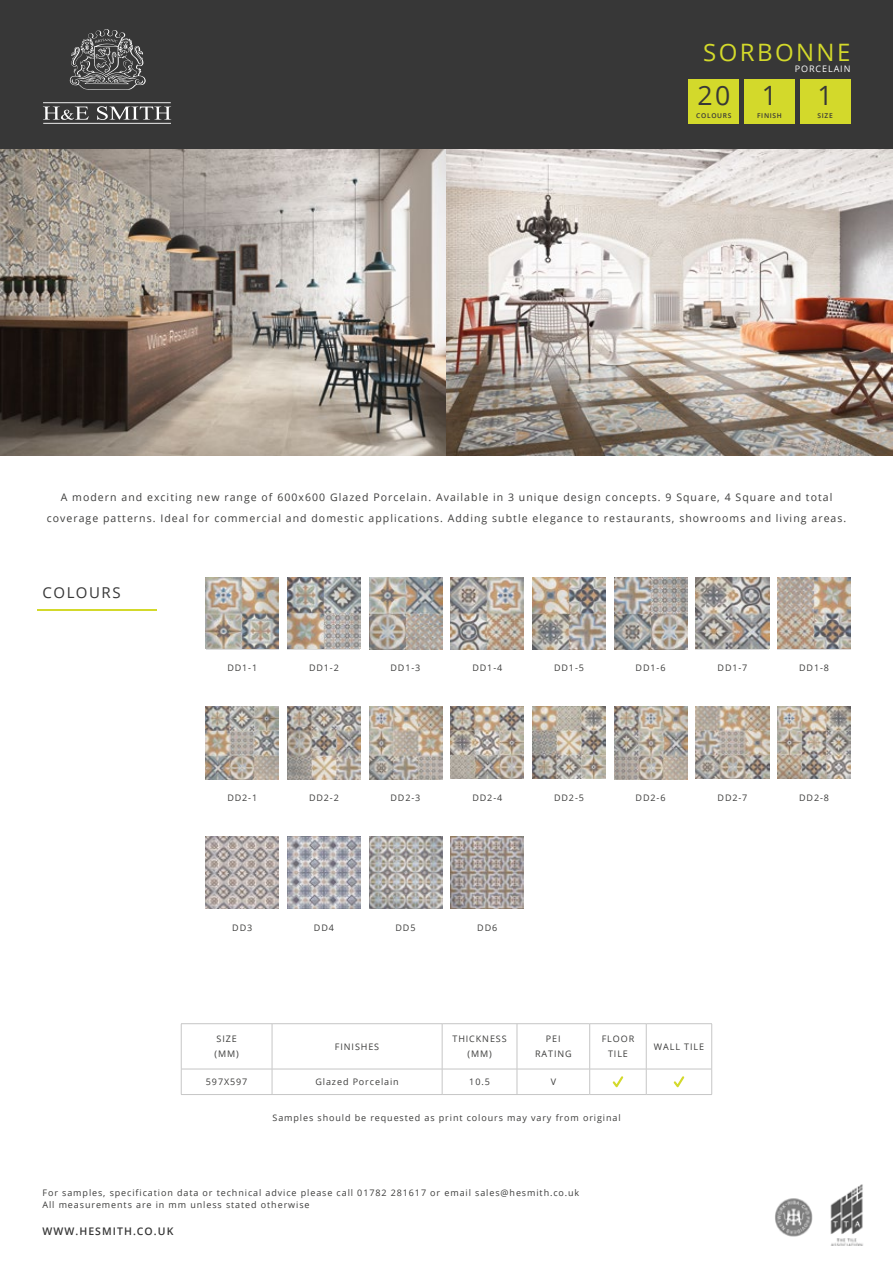
<style>
.page{position:relative;width:893px;height:1263px;background:#fff}
.page>*{position:absolute;margin:0;border:0;box-sizing:border-box;transform-origin:0 0}
.t1{font:26.55px "Open Sans";color:#373737}
.t2{font:24px "Open Sans";letter-spacing:.1em;color:#d3d92b}
.t3{font:15px "Open Sans";letter-spacing:.1em;color:#373737}
.t4{font:10.5px/21px "Open Sans";letter-spacing:.1em;color:#3c3c3b;text-align:center}
.t5{font:600 10.5px "Open Sans";letter-spacing:.1em;color:#373737}
.t6{font:9px/15px "Open Sans";letter-spacing:.1em;color:#3c3c3b;text-align:center}
.t7{font:9px "Open Sans";letter-spacing:.1em;color:#fff}
.t8{font:600 6.6px "Open Sans";letter-spacing:.1em;color:#373737}
</style>
<div class="page">
<img style="left:0;top:149px;width:446px;height:306px">
<img style="left:446px;top:149px;width:447px;height:306px">
<hr style="left:37px;top:609px;width:119px;height:2px;background:#d3d92b">
<div style="left:0;top:0;width:893px;height:149px;background:#373737"></div>
<div style="left:688px;top:80px;width:51px;height:44px;background:#d3d92b"></div>
<div style="left:744px;top:80px;width:51px;height:44px;background:#d3d92b"></div>
<div style="left:800px;top:80px;width:50px;height:44px;background:#d3d92b"></div>
<svg style="left:43px;top:29px;width:128px;height:95px"></svg>
<img style="left:451px;top:577px;width:73px;height:72px">
<img style="left:451px;top:707px;width:73px;height:71px">
<img style="left:451px;top:837px;width:73px;height:71px">
<img style="left:696px;top:577px;width:73px;height:72px">
<img style="left:696px;top:707px;width:73px;height:71px">
<img style="left:206px;top:577px;width:73px;height:72px">
<img style="left:206px;top:707px;width:73px;height:72px">
<img style="left:206px;top:837px;width:73px;height:72px">
<img style="left:532px;top:577px;width:73px;height:72px">
<img style="left:532px;top:707px;width:73px;height:72px">
<img style="left:777px;top:577px;width:74px;height:71px">
<img style="left:777px;top:707px;width:74px;height:71px">
<img style="left:287px;top:577px;width:73px;height:71px">
<img style="left:287px;top:707px;width:73px;height:72px">
<img style="left:287px;top:837px;width:73px;height:72px">
<img style="left:369px;top:577px;width:73px;height:72px">
<img style="left:369px;top:707px;width:73px;height:72px">
<img style="left:369px;top:837px;width:73px;height:72px">
<img style="left:614px;top:577px;width:73px;height:72px">
<img style="left:614px;top:707px;width:73px;height:72px">
<hr style="left:181px;top:1023px;width:91px;height:1px;background:#c6c6c6">
<hr style="left:181px;top:1024px;width:1px;height:45px;background:#c6c6c6">
<hr style="left:272px;top:1023px;width:170px;height:1px;background:#c6c6c6">
<hr style="left:272px;top:1024px;width:1px;height:45px;background:#c6c6c6">
<hr style="left:442px;top:1023px;width:75px;height:1px;background:#c6c6c6">
<hr style="left:442px;top:1024px;width:1px;height:45px;background:#c6c6c6">
<hr style="left:517px;top:1023px;width:73px;height:1px;background:#c6c6c6">
<hr style="left:517px;top:1024px;width:1px;height:45px;background:#c6c6c6">
<hr style="left:590px;top:1023px;width:56px;height:1px;background:#c6c6c6">
<hr style="left:589px;top:1024px;width:1px;height:45px;background:#c6c6c6">
<hr style="left:646px;top:1023px;width:66px;height:1px;background:#c6c6c6">
<hr style="left:646px;top:1024px;width:1px;height:45px;background:#c6c6c6">
<hr style="left:711px;top:1024px;width:1px;height:45px;background:#c6c6c6">
<hr style="left:181px;top:1069px;width:91px;height:1px;background:#c6c6c6">
<svg style="left:181px;top:1069px;width:1px;height:25px"></svg>
<hr style="left:272px;top:1069px;width:170px;height:1px;background:#c6c6c6">
<svg style="left:272px;top:1069px;width:1px;height:25px"></svg>
<hr style="left:442px;top:1069px;width:75px;height:1px;background:#c6c6c6">
<svg style="left:442px;top:1069px;width:1px;height:25px"></svg>
<hr style="left:517px;top:1069px;width:73px;height:1px;background:#c6c6c6">
<svg style="left:517px;top:1069px;width:1px;height:25px"></svg>
<hr style="left:590px;top:1069px;width:56px;height:1px;background:#c6c6c6">
<svg style="left:589px;top:1069px;width:1px;height:25px"></svg>
<hr style="left:646px;top:1069px;width:66px;height:1px;background:#c6c6c6">
<svg style="left:646px;top:1069px;width:1px;height:25px"></svg>
<svg style="left:711px;top:1069px;width:1px;height:25px"></svg>
<hr style="left:181px;top:1094px;width:91px;height:1px;background:#c6c6c6">
<hr style="left:272px;top:1094px;width:170px;height:1px;background:#c6c6c6">
<hr style="left:442px;top:1094px;width:75px;height:1px;background:#c6c6c6">
<hr style="left:517px;top:1094px;width:73px;height:1px;background:#c6c6c6">
<hr style="left:590px;top:1094px;width:56px;height:1px;background:#c6c6c6">
<hr style="left:646px;top:1094px;width:66px;height:1px;background:#c6c6c6">
<svg style="left:613px;top:1076px;width:10px;height:11px"></svg>
<svg style="left:674px;top:1076px;width:10px;height:11px"></svg>
<img style="left:775px;top:1198px;width:38px;height:39px">
<img style="left:830px;top:1184px;width:33px;height:62px">
<h2 class="t2" style="left:703px;top:36px;width:149px">SORBONNE</h2>
<p class="t7" style="left:795px;top:62px;width:57px">PORCELAIN</p>
<h1 class="t1" style="left:697px;top:78px;width:81px">20 1</h1>
<h1 class="t1" style="left:817px;top:78px;width:17px">1</h1>
<p class="t8" style="left:757px;top:111px;width:26px">FINISH</p>
<p class="t8" style="left:817px;top:111px;width:17px">SIZE</p>
<p class="t8" style="left:696px;top:111px;width:37px">COLOURS</p>
<p class="t4" style="left:47px;top:487px;width:801px">A modern and exciting new range of 600x600 Glazed Porcelain. Available in 3 unique design concepts. 9 Square, 4 Square and total coverage patterns. Ideal for commercial and domestic applications. Adding subtle elegance to restaurants, showrooms and living areas.</p>
<h3 class="t3" style="left:43px;top:583px;width:80px">COLOURS</h3>
<p class="t6" style="left:227px;top:660px;width:31px">DD1-1</p>
<p class="t6" style="left:227px;top:790px;width:31px">DD2-1</p>
<p class="t6" style="left:309px;top:660px;width:31px">DD1-2</p>
<p class="t6" style="left:309px;top:790px;width:31px">DD2-2</p>
<p class="t6" style="left:390px;top:660px;width:31px">DD1-3</p>
<p class="t6" style="left:390px;top:790px;width:31px">DD2-3</p>
<p class="t6" style="left:472px;top:660px;width:31px">DD1-4</p>
<p class="t6" style="left:472px;top:790px;width:31px">DD2-4</p>
<p class="t6" style="left:554px;top:660px;width:31px">DD1-5</p>
<p class="t6" style="left:554px;top:790px;width:31px">DD2-5</p>
<p class="t6" style="left:636px;top:660px;width:31px">DD1-6</p>
<p class="t6" style="left:636px;top:790px;width:31px">DD2-6</p>
<p class="t6" style="left:717px;top:660px;width:31px">DD1-7</p>
<p class="t6" style="left:717px;top:790px;width:31px">DD2-7</p>
<p class="t6" style="left:232px;top:920px;width:22px">DD3</p>
<p class="t6" style="left:314px;top:920px;width:22px">DD4</p>
<p class="t6" style="left:395px;top:920px;width:22px">DD5</p>
<p class="t6" style="left:477px;top:920px;width:22px">DD6</p>
<p class="t6" style="left:214px;top:1031px;width:26px;text-align:left">SIZE (MM)</p>
<p class="t6" style="left:335px;top:1039px;width:46px">FINISHES</p>
<p class="t6" style="left:452px;top:1031px;width:56px">THICKNESS (MM)</p>
<p class="t6" style="left:535px;top:1031px;width:38px">PEI<br>RATING</p>
<p class="t6" style="left:602px;top:1031px;width:34px">FLOOR<br>TILE</p>
<p class="t6" style="left:654px;top:1039px;width:52px">WALL TILE</p>
<p class="t6" style="left:206px;top:1074px;width:43px">597X597</p>
<p class="t6" style="left:315px;top:1074px;width:85px">Glazed Porcelain</p>
<p class="t6" style="left:469px;top:1074px;width:22px">10.5</p>
<p class="t6" style="left:551px;top:1074px;width:7px">V</p>
<p class="t6" style="left:273px;top:1110px;width:350px">Samples should be requested as print colours may vary from original</p>
<p class="t6" style="left:43px;top:1186px;width:538px;line-height:12px;text-align:left">For samples, specification data or technical advice please call 01782 281617 or email sales@hesmith.co.uk<br>All measurements are in mm unless stated otherwise</p>
<p class="t5" style="left:43px;top:1223px;width:132px">WWW.HESMITH.CO.UK</p>
<p class="t6" style="left:799px;top:660px;width:31px">DD1-8</p>
<p class="t6" style="left:799px;top:790px;width:31px">DD2-8</p>
</div>
